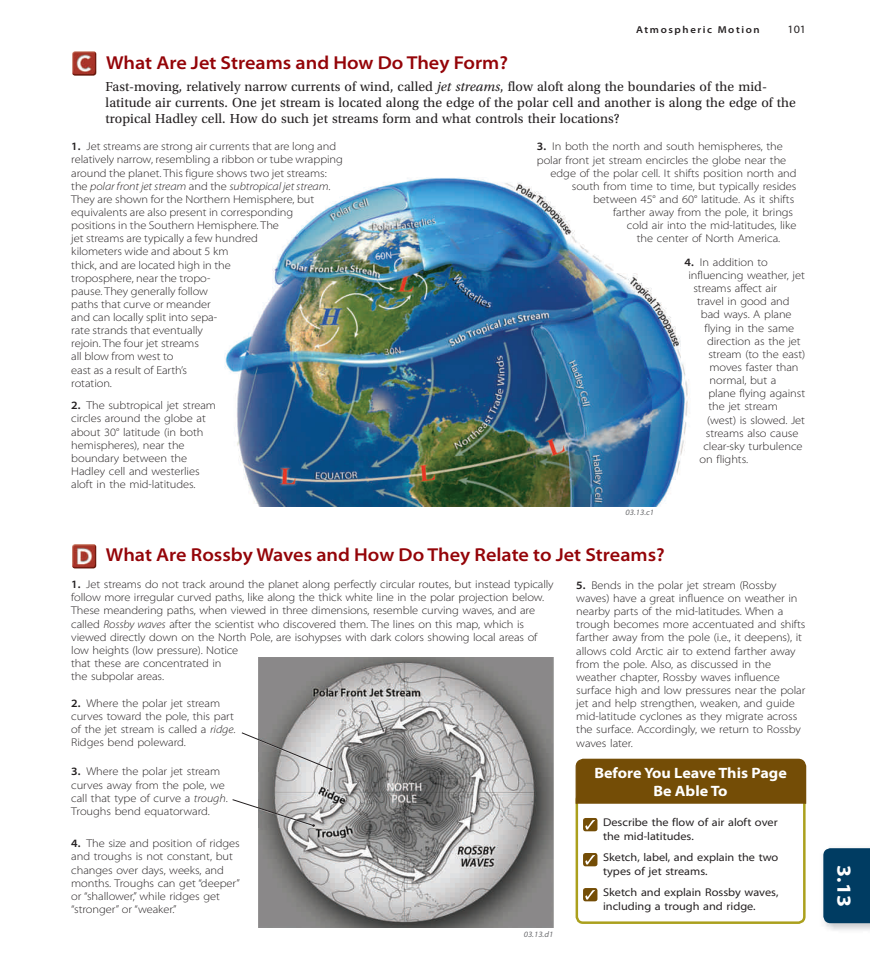
<style>
.page{position:relative;width:870px;height:972px;background:#fff}
.page>*{position:absolute;margin:0;border:0;box-sizing:border-box;transform-origin:0 0}
.t1{font:700 semi-expanded 20px "Myriad Pro";color:#fff}
.t2{font:600 semi-expanded 18.75px "Myriad Pro";color:#940408}
.t3{font:700 semi-expanded 15px/17.5px "Myriad Pro";color:#fff;text-align:center}
.t4{font:13.75px/16.2px "Utopia Std";letter-spacing:.005em;color:#231f20}
.t5{font:300 semi-expanded 11.25px/13.1px "Myriad Pro";letter-spacing:-.005em;color:#231f20}
.t6{font:semi-expanded 11.25px/13.8px "Myriad Pro";color:#231f20}
.t7{font:semi-expanded 11.25px "Myriad Pro";color:#231f20}
.t8{font:600 semi-expanded 10px "Myriad Pro";letter-spacing:.16em;color:#231f20}
.t9{font:italic semi-expanded 8.12px "Myriad Pro";color:#6c6d70}
.s1{font-style:italic}
.s2{font-weight:600}
</style>
<div class="page">
<img style="left:824px;top:923px;width:46px;height:7px">
<div style="left:823px;top:848px;width:47px;height:75px;background:#003c62"></div>
<img style="left:224px;top:178px;width:464px;height:328px">
<img style="left:258px;top:657px;width:296px;height:270px">
<img style="left:72px;top:51px;width:25px;height:25px">
<div style="left:576px;top:792px;width:230px;height:131px;border:2px solid #aba01d;border-radius:6px"></div>
<div style="left:583px;top:817px;width:14px;height:14px;background:#744d06;border-radius:3px"></div>
<svg style="left:585px;top:820px;width:10px;height:9px"></svg>
<div style="left:583px;top:852px;width:14px;height:14px;background:#744d06;border-radius:3px"></div>
<svg style="left:585px;top:855px;width:10px;height:9px"></svg>
<div style="left:583px;top:887px;width:14px;height:14px;background:#744d06;border-radius:3px"></div>
<svg style="left:585px;top:890px;width:10px;height:9px"></svg>
<img style="left:72px;top:544px;width:25px;height:24px">
<img style="left:258px;top:733px;width:75px;height:38px">
<svg style="left:241px;top:731px;width:91px;height:39px"></svg>
<img style="left:258px;top:826px;width:57px;height:1px">
<svg style="left:232px;top:798px;width:83px;height:28px"></svg>
<div style="left:575px;top:758px;width:232px;height:46px;background:#744d06"></div>
<h2 class="t2" style="left:106px;top:50px;width:404px">What Are Jet Streams and How Do They Form?</h2>
<p class="t8" style="left:636px;top:23px;width:125px">Atmospheric Motion</p>
<p class="t7" style="left:787px;top:22px;width:20px">101</p>
<p class="t4" style="left:106px;top:78px;width:692px">Fast-moving, relatively narrow currents of wind, called <span class="s1">jet streams</span>, flow aloft along the boundaries of the mid&shy;latitude air currents. One jet stream is located along the edge of the polar cell and another is along the edge of the tropical Hadley cell. How do such jet streams form and what controls their locations?</p>
<p class="t5" style="left:71px;top:140px;width:273px"><span class="s2">1.</span> Jet streams are strong air currents that are long and relatively narrow, resembling a ribbon or tube wrapping around the planet. This figure shows two jet streams: the <span class="s1">polar front jet stream</span> and the <span class="s1">subtropical jet stream</span>.<br>They are shown for the Northern Hemisphere, but equivalents are also present in corresponding<br>positions in the Southern Hemisphere. The<br>jet streams are typically a few hundred<br>kilometers wide and about 5 km<br>thick, and are located high in the<br>troposphere, near the tropo-<br>pause. They generally follow<br>paths that curve or meander<br>and can locally split into sepa-<br>rate strands that eventually<br>rejoin. The four jet streams<br>all blow from west to<br>east as a result of Earth’s<br>rotation.</p>
<p class="t5" style="left:71px;top:399px;width:146px"><span class="s2">2.</span> The subtropical jet stream circles around the globe at about 30° latitude (in both hemispheres), near the boundary between the<br>Hadley cell and westerlies aloft in the mid-latitudes.</p>
<p class="t5" style="left:537px;top:140px;width:248px"><span class="s2">3.</span> In both the north and south hemispheres, the</p>
<p class="t5" style="left:537px;top:153px;width:251px">polar front jet stream encircles the globe near the</p>
<p class="t5" style="left:551px;top:166px;width:248px">edge of the polar cell. It shifts position north and</p>
<p class="t5" style="left:572px;top:179px;width:226px">south from time to time, but typically resides</p>
<p class="t5" style="left:593px;top:192px;width:203px">between 45° and 60° latitude. As it shifts</p>
<p class="t5" style="left:613px;top:206px;width:182px">farther away from the pole, it brings</p>
<p class="t5" style="left:627px;top:219px;width:171px">cold air into the mid-latitudes, like</p>
<p class="t5" style="left:637px;top:232px;width:145px">the center of North America.</p>
<p class="t9" style="left:626px;top:507px;width:30px">03.13.c1</p>
<p class="t5" style="left:685px;top:255px;width:85px"><span class="s2">4.</span> In addition to</p>
<p class="t5" style="left:688px;top:268px;width:118px">influencing weather, jet</p>
<p class="t5" style="left:693px;top:281px;width:85px">streams affect air</p>
<p class="t5" style="left:697px;top:295px;width:94px">travel in good and</p>
<p class="t5" style="left:701px;top:308px;width:92px">bad ways. A plane</p>
<p class="t5" style="left:705px;top:321px;width:91px">flying in the same</p>
<p class="t5" style="left:707px;top:334px;width:95px">direction as the jet</p>
<p class="t5" style="left:708px;top:347px;width:98px">stream (to the east)</p>
<p class="t5" style="left:710px;top:360px;width:90px">moves faster than</p>
<p class="t5" style="left:710px;top:373px;width:68px">normal, but a</p>
<p class="t5" style="left:708px;top:387px;width:98px">plane flying against</p>
<p class="t5" style="left:708px;top:400px;width:71px">the jet stream</p>
<p class="t5" style="left:707px;top:413px;width:99px">(west) is slowed. Jet</p>
<p class="t5" style="left:706px;top:426px;width:94px">streams also cause</p>
<p class="t5" style="left:703px;top:439px;width:101px">clear-sky turbulence</p>
<p class="t5" style="left:700px;top:452px;width:50px">on flights.</p>
<h2 class="t2" style="left:106px;top:542px;width:560px">What Are Rossby Waves and How Do They Relate to Jet Streams?</h2>
<p class="t5" style="left:71px;top:577px;width:484px"><span class="s2">1.</span> Jet streams do not track around the planet along perfectly circular routes, but instead typically follow more irregular curved paths, like along the thick white line in the polar projection below.<br>These meandering paths, when viewed in three dimensions, resemble curving waves, and are called <span class="s1">Rossby waves</span> after the scientist who discovered them. The lines on this map, which is viewed directly down on the North Pole, are isohypses with dark colors showing local areas of low heights (low pressure). Notice<br>that these are concentrated in<br>the subpolar areas.</p>
<p class="t5" style="left:71px;top:696px;width:166px"><span class="s2">2.</span> Where the polar jet stream curves toward the pole, this part of the jet stream is called a <span class="s1">ridge</span>.<br>Ridges bend poleward.</p>
<p class="t5" style="left:71px;top:764px;width:158px"><span class="s2">3.</span> Where the polar jet stream curves away from the pole, we call that type of curve a <span class="s1">trough</span>.<br>Troughs bend equatorward.</p>
<p class="t5" style="left:71px;top:836px;width:170px"><span class="s2">4.</span> The size and position of ridges and troughs is not constant, but changes over days, weeks, and months. Troughs can get “deeper” or “shallower,” while ridges get “stronger” or “weaker.”</p>
<p class="t9" style="left:524px;top:928px;width:31px">03.13.d1</p>
<p class="t5" style="left:576px;top:578px;width:231px"><span class="s2">5.</span> Bends in the polar jet stream (Rossby waves) have a great influence on weather in nearby parts of the mid-latitudes. When a trough becomes more accentuated and shifts farther away from the pole (i.e., it deepens), it allows cold Arctic air to extend farther away from the pole. Also, as discussed in the weather chapter, Rossby waves influence surface high and low pressures near the polar jet and help strengthen, weaken, and guide mid-latitude cyclones as they migrate across the surface. Accordingly, we return to Rossby waves later.</p>
<h3 class="t3" style="left:594px;top:763px;width:194px">Before You Leave This Page<br>Be Able To</h3>
<p class="t6" style="left:603px;top:815px;width:176px">Describe the flow of air aloft over the mid-latitudes.</p>
<p class="t6" style="left:603px;top:850px;width:177px">Sketch, label, and explain the two types of jet streams.</p>
<p class="t6" style="left:603px;top:885px;width:177px">Sketch and explain Rossby waves, including a trough and ridge.</p>
<h1 class="t1" style="left:857px;top:865px;width:43px;rotate:90deg">3.13</h1>
</div>
